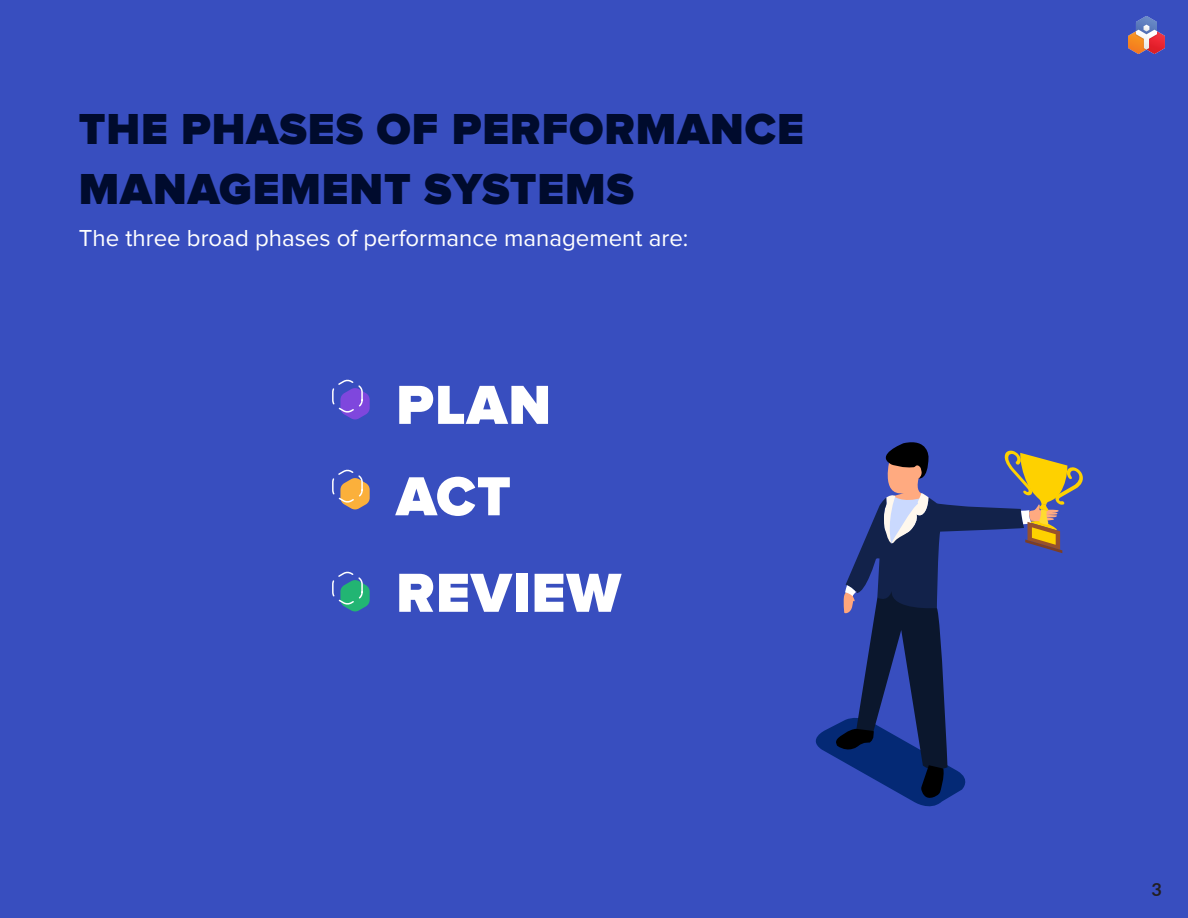
<style>
.page{position:relative;width:1188px;height:918px;background:#384ebf}
.page>*{position:absolute;margin:0;border:0;box-sizing:border-box;transform-origin:0 0}
.t1{font:900 57px/91.5px "Proxima Nova";letter-spacing:.02em;color:#fff}
.t2{font:900 45px/60px "Proxima Nova";letter-spacing:.02em;color:#000b2d}
.t3{font:24px "Proxima Nova";color:#fff}
.t4{font:700 18px "Lato";color:#231f20}
</style>
<div class="page">
<img style="left:1129px;top:17px;width:36px;height:36px">
<svg style="left:332px;top:379px;width:38px;height:41px"></svg>
<svg style="left:332px;top:469px;width:38px;height:41px"></svg>
<svg style="left:332px;top:571px;width:38px;height:41px"></svg>
<svg style="left:815px;top:442px;width:268px;height:365px"></svg>
<h2 class="t2" style="left:79px;top:101px;width:727px">THE PHASES OF PERFORMANCE<br>MANAGEMENT SYSTEMS</h2>
<p class="t3" style="left:79px;top:228px;width:611px">The three broad phases of performance management are:</p>
<h1 class="t1" style="left:396px;top:362px;width:156px">PLAN<br>ACT</h1>
<h1 class="t1" style="left:396px;top:550px;width:226px">REVIEW</h1>
<p class="t4" style="left:1152px;top:876px;width:12px">3</p>
</div>
